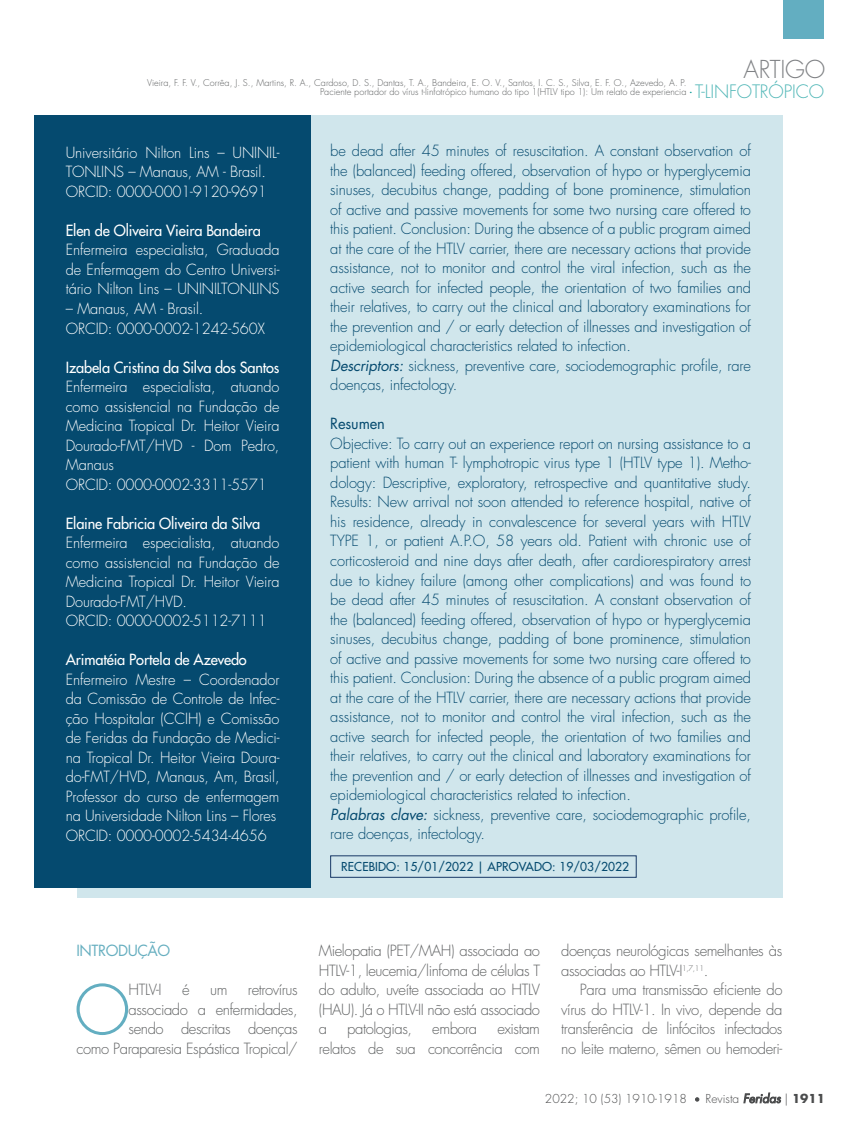
<style>
.page{position:relative;width:859px;height:1132px;background:#fff}
.page>*{position:absolute;margin:0;border:0;box-sizing:border-box;transform-origin:0 0}
.INICIO_DE_PARAGRAFO{font:300 66.75px "Futura Std";color:#63aec1}
.t1{font:300 24px "Futura Std";letter-spacing:-.01em;color:#808285}
.t2{font:300 18px "Futura Std";letter-spacing:-.01em;color:#51b7b7}
.RESUMO_TXT{font:300 15px/19.5px "Futura Std";letter-spacing:-.01em;color:#054a6f;text-align:justify}
.MINIC{font:300 15px/19.5px "Futura Std";letter-spacing:-.01em;color:#fff;text-align:justify}
.INICIO_DE_PARAGRAFO-2{font:300 15px/19.5px "Futura Std";letter-spacing:-.03em;color:#5f6162;text-align:right}
.TEXTO{font:300 15px/19.5px "Futura Std";letter-spacing:-.03em;color:#5f6162;text-align:justify}
.MINIC-2{font:500 15px "Futura Std";letter-spacing:-.01em;color:#fff}
.TÍTULO_MEIO_TXT{font:15px "Futura Std";letter-spacing:-.03em;color:#67afc0}
.RESUMO_TIT{font:15px "Futura Std";letter-spacing:-.01em;color:#054a6f}
.t3{font:300 12px "Futura Std";color:#4b4c4d}
.t4{font:500 12px "Futura Std";letter-spacing:.01em;color:#054a6f}
.t5{font:300 9.15px/9.1px "Futura Std";color:#5f6162}
.s1{font-weight:400;font-style:italic}
.s2{font-size:9px}
.s3{font-weight:700}
</style>
<div class="page">
<div style="left:783px;top:0;width:41px;height:39px;background:#63aec1"></div>
<div style="left:77px;top:115px;width:705px;height:782px;background:#d0e6ec"></div>
<div style="left:34px;top:115px;width:277px;height:772px;background:#054a6f"></div>
<h2 class="t1" style="left:744px;top:55px;width:83px">ARTIGO</h2>
<p class="t2" style="left:695px;top:80px;width:131px">T-LINFOTRÓPICO</p>
<p class="t5" style="left:320px;top:79px;width:375px;text-indent:-173px">Vieira, F. F. V., Corrêa, J. S., Martins, R. A., Cardoso, D. S., Dantas, T. A., Bandeira, E. O. V., Santos, I. C. S., Silva, E. F. O., Azevedo, A. P.<br>Paciente portador do vírus t-linfotrópico humano do tipo 1(HTLV tipo 1): Um relato de experiencia <sup>.</sup></p>
<p class="MINIC" style="left:66px;top:143px;width:215px">Universitário Nilton Lins – UNINIL-<br>TONLINS – Manaus, AM - Brasil.</p>
<p class="MINIC" style="left:66px;top:182px;width:202px">ORCID: 0000-0001-9120-9691</p>
<p class="MINIC-2" style="left:66px;top:221px;width:197px">Elen de Oliveira Vieira Bandeira</p>
<p class="MINIC" style="left:66px;top:240px;width:215px">Enfermeira especialista, Graduada de Enfermagem do Centro Universi&shy;tário Nilton Lins – UNINILTONLINS</p>
<p class="MINIC" style="left:66px;top:299px;width:139px">– Manaus, AM - Brasil.</p>
<p class="MINIC" style="left:66px;top:318px;width:201px">ORCID: 0000-0002-1242-560X</p>
<p class="MINIC-2" style="left:66px;top:357px;width:215px">Izabela Cristina da Silva dos Santos</p>
<p class="MINIC" style="left:66px;top:377px;width:215px">Enfermeira especialista, atuando como assistencial na Fundação de Medicina Tropical Dr. Heitor Vieira Dourado-FMT/HVD - Dom Pedro, Manaus</p>
<p class="MINIC" style="left:66px;top:474px;width:202px">ORCID: 0000-0002-3311-5571</p>
<p class="MINIC-2" style="left:66px;top:513px;width:196px">Elaine Fabricia Oliveira da Silva</p>
<p class="MINIC" style="left:66px;top:533px;width:215px">Enfermeira especialista, atuando como assistencial na Fundação de Medicina Tropical Dr. Heitor Vieira Dourado-FMT/HVD.</p>
<p class="MINIC" style="left:66px;top:611px;width:202px">ORCID: 0000-0002-5112-7111</p>
<p class="MINIC-2" style="left:66px;top:650px;width:182px">Arimatéia Portela de Azevedo</p>
<p class="MINIC" style="left:66px;top:669px;width:215px">Enfermeiro Mestre – Coordenador da Comissão de Controle de Infec&shy;ção Hospitalar (CCIH) e Comissão de Feridas da Fundação de Medici&shy;na Tropical Dr. Heitor Vieira Doura&shy;do-FMT/HVD, Manaus, Am, Brasil, Professor do curso de enfermagem na Universidade Nilton Lins – Flores</p>
<p class="MINIC" style="left:66px;top:825px;width:202px">ORCID: 0000-0002-5434-4656</p>
<p class="RESUMO_TXT" style="left:330px;top:141px;width:422px">be dead after 45 minutes of resuscitation. A constant observation of the (balanced) feeding offered, observation of hypo or hyperglycemia sinuses, decubitus change, padding of bone prominence, stimulation of active and passive movements for some two nursing care offered to this patient. Conclusion: During the absence of a public program aimed at the care of the HTLV carrier, there are necessary actions that provide assistance, not to monitor and control the viral infection, such as the active search for infected people, the orientation of two families and their relatives, to carry out the clinical and laboratory examinations for the prevention and / or early detection of illnesses and investigation of epidemiological characteristics related to infection.</p>
<p class="RESUMO_TXT" style="left:330px;top:356px;width:422px"><span class="s1">Descriptors:</span> sickness, preventive care, sociodemographic profile, rare doenças, infectology.</p>
<p class="RESUMO_TIT" style="left:330px;top:414px;width:56px">Resumen</p>
<p class="RESUMO_TXT" style="left:330px;top:434px;width:422px">Objective: To carry out an experience report on nursing assistance to a patient with human T- lymphotropic virus type 1 (HTLV type 1). Metho&shy;dology: Descriptive, exploratory, retrospective and quantitative study.<br>Results: New arrival not soon attended to reference hospital, native of his residence, already in convalescence for several years with HTLV TYPE 1, or patient A.P.O, 58 years old. Patient with chronic use of corticosteroid and nine days after death, after cardiorespiratory arrest due to kidney failure (among other complications) and was found to be dead after 45 minutes of resuscitation. A constant observation of the (balanced) feeding offered, observation of hypo or hyperglycemia sinuses, decubitus change, padding of bone prominence, stimulation of active and passive movements for some two nursing care offered to this patient. Conclusion: During the absence of a public program aimed at the care of the HTLV carrier, there are necessary actions that provide assistance, not to monitor and control the viral infection, such as the active search for infected people, the orientation of two families and their relatives, to carry out the clinical and laboratory examinations for the prevention and / or early detection of illnesses and investigation of epidemiological characteristics related to infection.</p>
<p class="RESUMO_TXT" style="left:330px;top:804px;width:422px"><span class="s1">Palabras clave:</span> sickness, preventive care, sociodemographic profile, rare doenças, infectology.</p>
<p class="t4" style="left:341px;top:858px;width:289px">RECEBIDO: 15/01/2022 | APROVADO: 19/03/2022</p>
<p class="TÍTULO_MEIO_TXT" style="left:77px;top:940px;width:95px">INTRODUÇÃO</p>
<p class="INICIO_DE_PARAGRAFO" style="left:74px;top:969px;width:58px">O</p>
<p class="INICIO_DE_PARAGRAFO-2" style="left:129px;top:980px;width:35px">HTLV-I</p>
<p class="INICIO_DE_PARAGRAFO-2" style="left:182px;top:980px;width:9px">é</p>
<p class="INICIO_DE_PARAGRAFO-2" style="left:210px;top:980px;width:19px">um</p>
<p class="INICIO_DE_PARAGRAFO-2" style="left:77px;top:980px;width:223px">retrovírus<br>associado a enfermidades,<br>sendo descritas doenças<br>como Paraparesia Espástica Tropical/</p>
<p class="INICIO_DE_PARAGRAFO-2" style="left:319px;top:941px;width:223px;text-align:justify">Mielopatia (PET/MAH) associada ao HTLV-1, leucemia/linfoma de células T do adulto, uveíte associada ao HTLV (HAU). Já o HTLV-II não está associado a</p>
<p class="INICIO_DE_PARAGRAFO-2" style="left:347px;top:1019px;width:66px">patologias,</p>
<p class="INICIO_DE_PARAGRAFO-2" style="left:432px;top:1019px;width:46px">embora</p>
<p class="INICIO_DE_PARAGRAFO-2" style="left:319px;top:1019px;width:223px">existam<br>relatos de sua concorrência com</p>
<p class="INICIO_DE_PARAGRAFO-2" style="left:561px;top:941px;width:223px;text-align:left">doenças neurológicas semelhantes às associadas ao HTLV-I<sup>1,7,11</sup>.</p>
<p class="TEXTO" style="left:561px;top:980px;width:223px;text-indent:19px">Para uma transmissão eficiente do vírus do HTLV-1. In vivo, depende da transferência de linfócitos infectados no leite materno, sêmen ou hemoderi-</p>
<p class="t3" style="left:545px;top:1090px;width:281px">2022; 10 (53) 1910-1918 <span class="s2">•</span> Revista <span class="s1">Feridas</span> | <span class="s3">1911</span></p>
</div>
